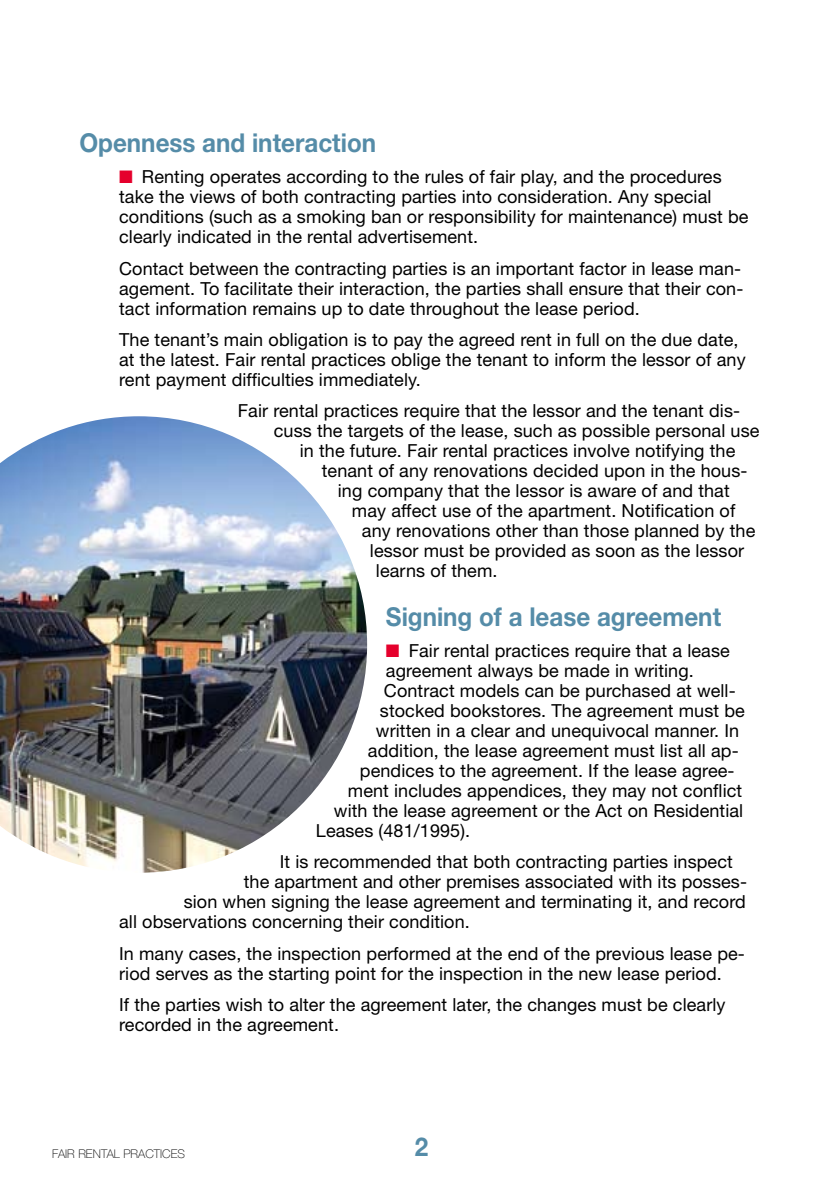
<style>
.page{position:relative;width:840px;height:1191px;background:#fff}
.page>*{position:absolute;margin:0;border:0;box-sizing:border-box;transform-origin:0 0}
.t1{font:700 26px "Helvetica Neue LT Std";color:#558ca8;scale:.93 1}
.t2{font:18px/20px "Helvetica Neue LT Std";letter-spacing:.005em;color:#000}
.t3{font:100 12px "Helvetica Neue LT Std";letter-spacing:.005em;color:#000}
.s1{color:#e5002c}
</style>
<div class="page">
<img style="left:0;top:416px;width:367px;height:456px">
<h1 class="t1" style="left:79px;top:126px;width:320px">Openness and interaction</h1>
<p class="t2" style="left:119px;top:166px;width:630px"><span class="s1">■</span> Renting operates according to the rules of fair play, and the procedures take the views of both contracting parties into consideration. Any special conditions (such as a smoking ban or responsibility for maintenance) must be clearly indicated in the rental advertisement.</p>
<p class="t2" style="left:119px;top:258px;width:625px">Contact between the contracting parties is an important factor in lease man&shy;agement. To facilitate their interaction, the parties shall ensure that their con&shy;tact information remains up to date throughout the lease period.</p>
<p class="t2" style="left:119px;top:329px;width:627px">The tenant’s main obligation is to pay the agreed rent in full on the due date, at the latest. Fair rental practices oblige the tenant to inform the lessor of any rent payment difficulties immediately.</p>
<p class="t2" style="left:238px;top:400px;width:503px">Fair rental practices require that the lessor and the tenant dis-</p>
<p class="t2" style="left:274px;top:420px;width:487px">cuss the targets of the lease, such as possible personal use</p>
<p class="t2" style="left:300px;top:440px;width:437px">in the future. Fair rental practices involve notifying the</p>
<p class="t2" style="left:322px;top:460px;width:427px">tenant of any renovations decided upon in the hous-</p>
<p class="t2" style="left:338px;top:480px;width:393px">ing company that the lessor is aware of and that</p>
<p class="t2" style="left:352px;top:500px;width:385px">may affect use of the apartment. Notification of</p>
<p class="t2" style="left:362px;top:520px;width:395px">any renovations other than those planned by the</p>
<p class="t2" style="left:370px;top:540px;width:375px">lessor must be provided as soon as the lessor</p>
<p class="t2" style="left:376px;top:560px;width:123px">learns of them.</p>
<h1 class="t1" style="left:386px;top:600px;width:362px">Signing of a lease agreement</h1>
<p class="t2" style="left:386px;top:640px;width:345px"><span class="s1">■</span> Fair rental practices require that a lease</p>
<p class="t2" style="left:386px;top:660px;width:309px">agreement always be made in writing.</p>
<p class="t2" style="left:384px;top:680px;width:353px">Contract models can be purchased at well-</p>
<p class="t2" style="left:380px;top:700px;width:366px">stocked bookstores. The agreement must be</p>
<p class="t2" style="left:376px;top:720px;width:364px">written in a clear and unequivocal manner. In</p>
<p class="t2" style="left:368px;top:740px;width:372px">addition, the lease agreement must list all ap-</p>
<p class="t2" style="left:360px;top:760px;width:376px">pendices to the agreement. If the lease agree-</p>
<p class="t2" style="left:348px;top:780px;width:395px">ment includes appendices, they may not conflict</p>
<p class="t2" style="left:334px;top:800px;width:410px">with the lease agreement or the Act on Residential</p>
<p class="t2" style="left:316px;top:820px;width:156px">Leases (481/1995).</p>
<p class="t2" style="left:280px;top:852px;width:454px">It is recommended that both contracting parties inspect</p>
<p class="t2" style="left:244px;top:872px;width:504px">the apartment and other premises associated with its posses-</p>
<p class="t2" style="left:184px;top:892px;width:563px">sion when signing the lease agreement and terminating it, and record</p>
<p class="t2" style="left:119px;top:912px;width:352px">all observations concerning their condition.</p>
<p class="t2" style="left:119px;top:943px;width:626px">In many cases, the inspection performed at the end of the previous lease pe&shy;riod serves as the starting point for the inspection in the new lease period.</p>
<p class="t2" style="left:119px;top:994px;width:607px">If the parties wish to alter the agreement later, the changes must be clearly recorded in the agreement.</p>
<p class="t3" style="left:52px;top:1146px;width:134px">FAIR RENTAL PRACTICES</p>
<h1 class="t1" style="left:414px;top:1130px;width:16px">2</h1>
</div>
